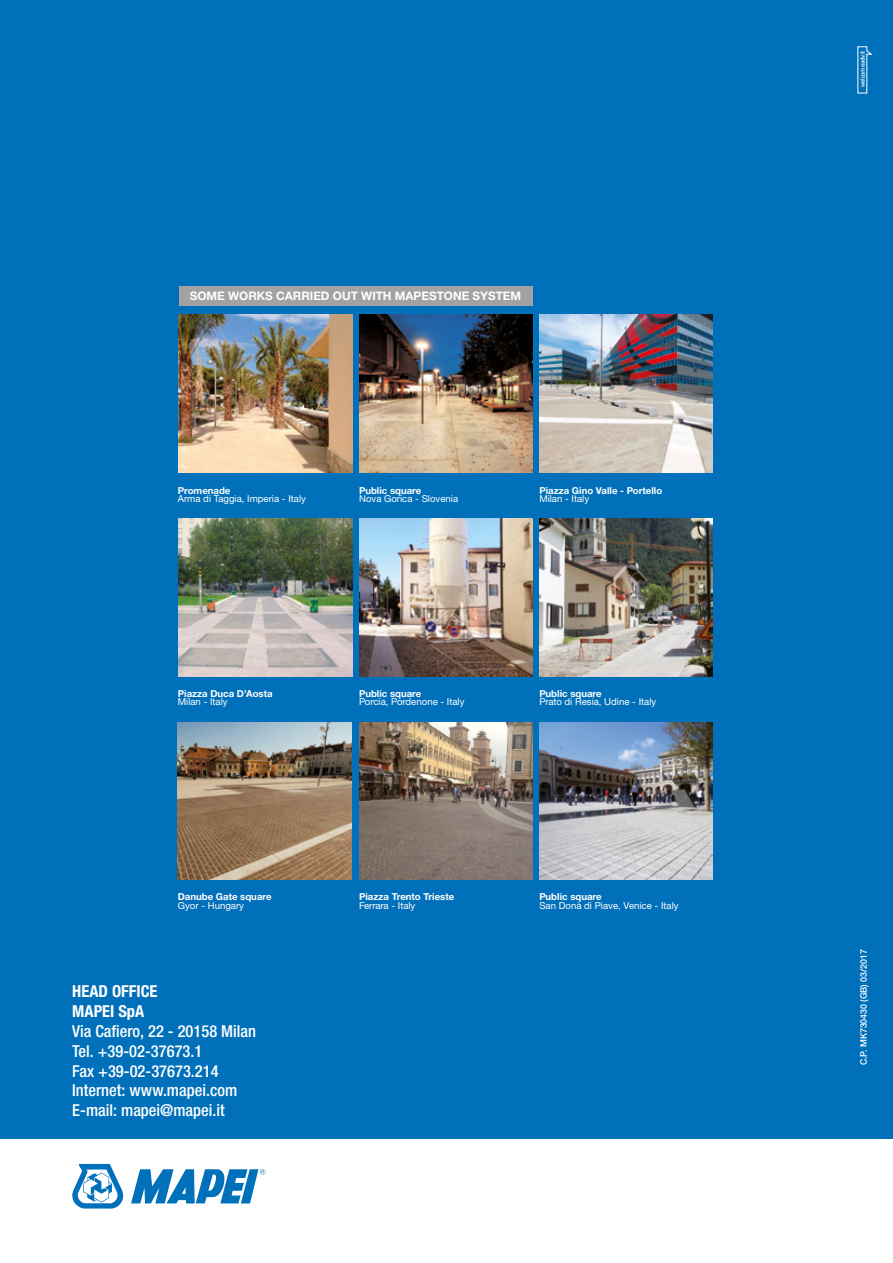
<style>
.page{position:relative;width:893px;height:1263px;background:#fff}
.page>*{position:absolute;margin:0;border:0;box-sizing:border-box;transform-origin:0 0}
.t1{font:500 condensed 16.5px/19.8px "Helvetica Neue LTW1 G";color:#fff}
.t2{font:700 condensed 16.5px/19.8px "Helvetica Neue LTW1 G";color:#fff}
.t3{font:700 11.7px "Helvetica Neue LTW1 G";color:#fff}
.t4{font:9.6px "Helvetica Neue LTW1 G";color:#fff}
.t5{font:700 9.6px "Helvetica Neue LTW1 G";color:#fff}
.t6{font:500 9px "Helvetica Neue LTW1 G";letter-spacing:-.005em;color:#fff}
.t7{font:500 6.3px "DIN";letter-spacing:-.04em;color:#fff}
</style>
<div class="page">
<div style="left:0;top:0;width:893px;height:1171px;background:#0070ba"></div>
<svg style="left:857px;top:46px;width:15px;height:47px"></svg>
<div style="left:179px;top:286px;width:353px;height:20px;background:#a3a1a1"></div>
<img style="left:179px;top:315px;width:173px;height:157px">
<img style="left:179px;top:519px;width:173px;height:157px">
<img style="left:178px;top:722px;width:173px;height:158px">
<img style="left:359px;top:315px;width:173px;height:157px">
<img style="left:359px;top:519px;width:173px;height:157px">
<img style="left:359px;top:722px;width:173px;height:158px">
<img style="left:539px;top:519px;width:173px;height:157px">
<img style="left:539px;top:722px;width:173px;height:158px">
<img style="left:539px;top:315px;width:173px;height:157px">
<div style="left:0;top:1140px;width:893px;height:123px;background:#fff"></div>
<svg style="left:131px;top:1169px;width:134px;height:34px"></svg>
<svg style="left:72px;top:1164px;width:51px;height:44px"></svg>
<p class="t7" style="left:858px;top:87px;width:38px;rotate:-90deg">welcomeadv.it</p>
<p class="t3" style="left:190px;top:288px;width:333px">SOME WORKS CARRIED OUT WITH MAPESTONE SYSTEM</p>
<p class="t5" style="left:178px;top:484px;width:54px">Promenade</p>
<p class="t4" style="left:178px;top:493px;width:130px">Arma di Taggia, Imperia - Italy</p>
<p class="t5" style="left:359px;top:484px;width:64px">Public square</p>
<p class="t4" style="left:359px;top:493px;width:101px">Nova Gorica - Slovenia</p>
<p class="t5" style="left:539px;top:484px;width:124px">Piazza Gino Valle - Portello</p>
<p class="t4" style="left:539px;top:493px;width:51px">Milan - Italy</p>
<p class="t5" style="left:178px;top:687px;width:96px">Piazza Duca D’Aosta</p>
<p class="t4" style="left:178px;top:696px;width:51px">Milan - Italy</p>
<p class="t5" style="left:359px;top:687px;width:64px">Public square</p>
<p class="t4" style="left:359px;top:696px;width:107px">Porcia, Pordenone - Italy</p>
<p class="t5" style="left:539px;top:687px;width:64px">Public square</p>
<p class="t4" style="left:539px;top:696px;width:118px">Prato di Resia, Udine - Italy</p>
<p class="t5" style="left:178px;top:891px;width:95px">Danube Gate square</p>
<p class="t4" style="left:178px;top:899px;width:68px">Gyor - Hungary</p>
<p class="t5" style="left:359px;top:891px;width:97px">Piazza Trento Trieste</p>
<p class="t4" style="left:359px;top:899px;width:58px">Ferrara - Italy</p>
<p class="t5" style="left:539px;top:891px;width:64px">Public square</p>
<p class="t4" style="left:539px;top:899px;width:141px">San Donà di Piave, Venice - Italy</p>
<h1 class="t2" style="left:72px;top:982px;width:87px">HEAD OFFICE<br>MAPEI SpA</h1>
<h1 class="t1" style="left:72px;top:1021px;width:185px">Via Cafiero, 22 - 20158 Milan<br>Tel. +39-02-37673.1<br>Fax +39-02-37673.214<br>Internet: www.mapei.com<br>E-mail: mapei@mapei.it</h1>
<p class="t6" style="left:858px;top:1065px;width:117px;rotate:-90deg">C.P. MK730430 (GB) 03/2017</p>
</div>
